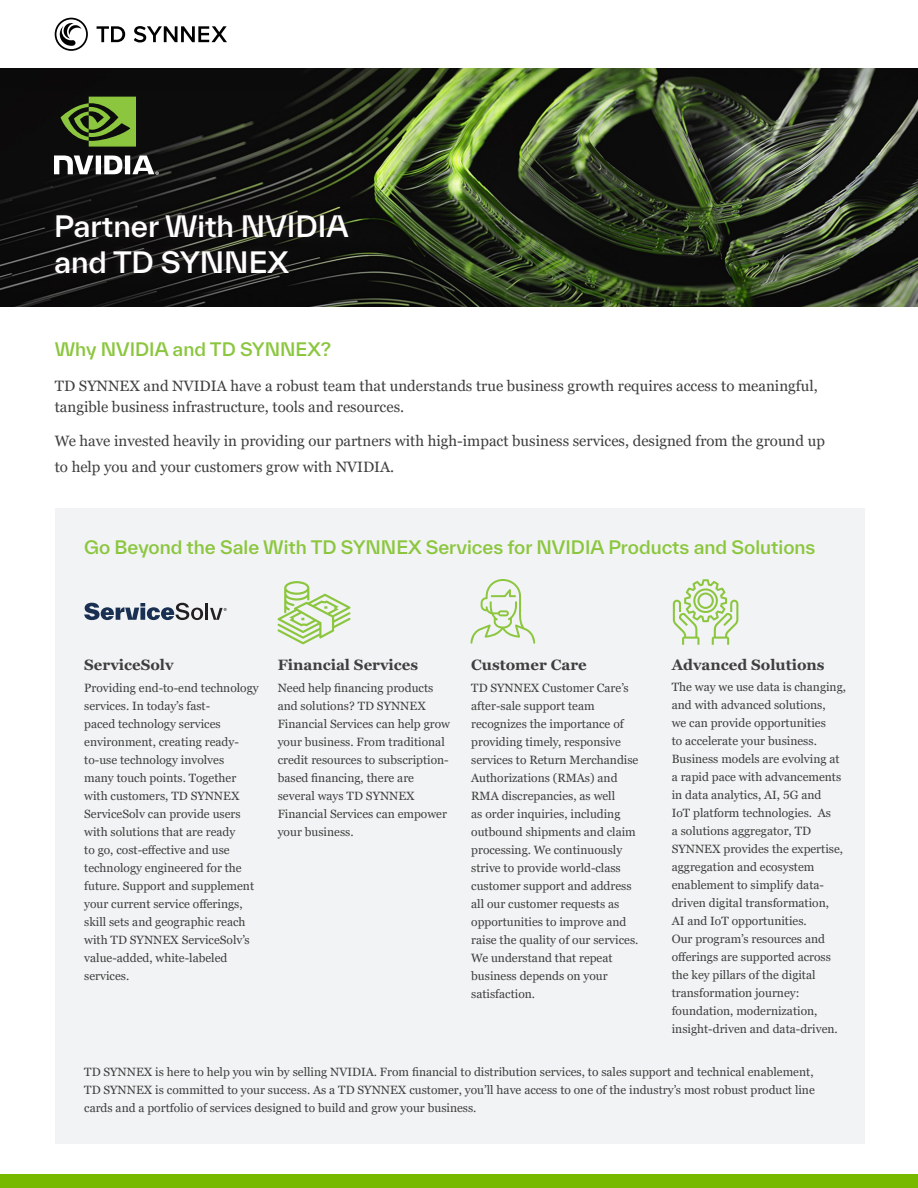
<style>
.page{position:relative;width:918px;height:1188px;background:#fff}
.page>*{position:absolute;margin:0;border:0;box-sizing:border-box;transform-origin:0 0}
.t1{font:500 28.5px/36px "TWK Everett";color:#fff}
.t2{font:500 18px "TWK Everett";color:#8bc63e}
.t3{font:15px/21px "Georgia Pro";color:#3f3f3f}
.t4{font:700 15px "Georgia Pro";color:#3f3f3f}
.t5{font:12px/18px "Georgia Pro";color:#3f3f3f}
</style>
<div class="page">
<img style="left:0;top:68px;width:918px;height:239px">
<div style="left:55px;top:508px;width:810px;height:636px;background:#f2f3f4"></div>
<svg style="left:48px;top:208px;width:307px;height:73px;background:#161514"></svg>
<svg style="left:55px;top:18px;width:33px;height:33px"></svg>
<svg style="left:97px;top:26px;width:28px;height:16px"></svg>
<svg style="left:134px;top:26px;width:93px;height:16px"></svg>
<div style="left:0;top:1174px;width:918px;height:14px;background:#76b900"></div>
<svg style="left:54px;top:155px;width:105px;height:20px"></svg>
<svg style="left:61px;top:97px;width:75px;height:50px;background:#557728"></svg>
<svg style="left:84px;top:603px;width:143px;height:17px"></svg>
<svg style="left:471px;top:579px;width:64px;height:65px"></svg>
<svg style="left:277px;top:581px;width:74px;height:63px"></svg>
<svg style="left:673px;top:579px;width:65px;height:66px"></svg>
<p class="t1" style="left:54px;top:208px;width:296px">Partner With NVIDIA and TD SYNNEX</p>
<p class="t2" style="left:55px;top:337px;width:278px">Why NVIDIA and TD SYNNEX?</p>
<p class="t3" style="left:55px;top:376px;width:764px">TD SYNNEX and NVIDIA have a robust team that understands true business growth requires access to meaningful, tangible business infrastructure, tools and resources.</p>
<p class="t3" style="left:55px;top:429px;width:772px;line-height:25.5px">We have invested heavily in providing our partners with high-impact business services, designed from the ground up to help you and your customers grow with NVIDIA.</p>
<p class="t2" style="left:84px;top:535px;width:733px">Go Beyond the Sale With TD SYNNEX Services for NVIDIA Products and Solutions</p>
<p class="t4" style="left:84px;top:656px;width:91px">ServiceSolv</p>
<p class="t5" style="left:84px;top:679px;width:176px">Providing end-to-end technology services. In today’s fast-<br>paced technology services environment, creating ready&shy;to-use technology involves<br>many touch points. Together with customers, TD SYNNEX<br>ServiceSolv can provide users with solutions that are ready<br>to go, cost-effective and use technology engineered for the future. Support and supplement your current service offerings, skill sets and geographic reach with TD SYNNEX ServiceSolv’s value-added, white-labeled services.</p>
<p class="t4" style="left:278px;top:656px;width:142px">Financial Services</p>
<p class="t5" style="left:278px;top:679px;width:174px">Need help financing products and solutions? TD SYNNEX<br>Financial Services can help grow your business. From traditional credit resources to subscription&shy;based financing, there are several ways TD SYNNEX<br>Financial Services can empower your business.</p>
<p class="t4" style="left:471px;top:656px;width:117px">Customer Care</p>
<p class="t5" style="left:471px;top:679px;width:169px">TD SYNNEX Customer Care’s after-sale support team recognizes the importance of providing timely, responsive services to Return Merchandise<br>Authorizations (RMAs) and<br>RMA discrepancies, as well<br>as order inquiries, including outbound shipments and claim processing. We continuously strive to provide world-class customer support and address all our customer requests as opportunities to improve and raise the quality of our services.<br>We understand that repeat business depends on your satisfaction.</p>
<p class="t4" style="left:672px;top:656px;width:154px">Advanced Solutions</p>
<p class="t5" style="left:672px;top:679px;width:176px">The way we use data is changing, and with advanced solutions,<br>we can provide opportunities<br>to accelerate your business.<br>Business models are evolving at a rapid pace with advancements in data analytics, AI, 5G and<br>IoT platform technologies. As<br>a solutions aggregator, TD<br>SYNNEX provides the expertise, aggregation and ecosystem enablement to simplify data&shy;driven digital transformation,<br>AI and IoT opportunities.<br>Our program’s resources and offerings are supported across the key pillars of the digital transformation journey: foundation, modernization, insight-driven and data-driven.</p>
<p class="t5" style="left:84px;top:1063px;width:732px;text-align:justify">TD SYNNEX is here to help you win by selling NVIDIA. From financial to distribution services, to sales support and technical enablement, TD SYNNEX is committed to your success. As a TD SYNNEX customer, you’ll have access to one of the industry’s most robust product line cards and a portfolio of services designed to build and grow your business.</p>
</div>
